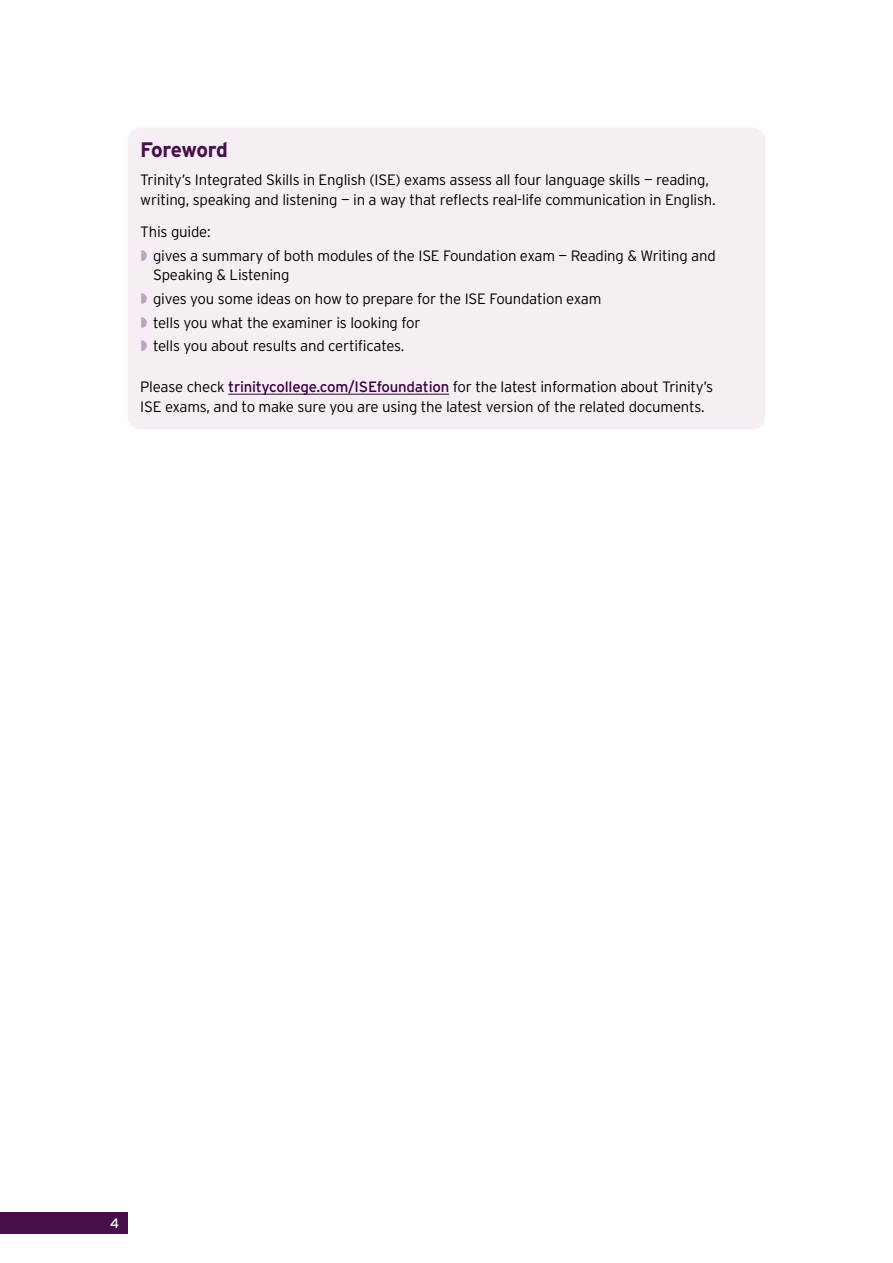
<style>
.page{position:relative;width:893px;height:1263px;background:#fff}
.page>*{position:absolute;margin:0;border:0;box-sizing:border-box;transform-origin:0 0}
.t1{font:700 21px "Interstate";letter-spacing:-.03em;color:#48104a}
.t2{font:300 15px/23.7px "Interstate";letter-spacing:-.015em;color:#000}
.t3{font:13.5px "Interstate";color:#fff}
.s1{font-weight:400;color:#38003f}
</style>
<div class="page">
<div style="left:0;top:1212px;width:128px;height:21px;background:#48104a"></div>
<div style="left:128px;top:128px;width:637px;height:301px;background:#f5eff5;border-radius:13px"></div>
<hr style="left:228px;top:394px;width:221px;height:1px;background:#38003f">
<h1 class="t1" style="left:140px;top:138px;width:89px">Foreword</h1>
<p class="t2" style="left:140px;top:170px;width:577px;line-height:19.5px">Trinity’s Integrated Skills in English (ISE) exams assess all four language skills — reading, writing, speaking and listening — in a way that reflects real-life communication in English.</p>
<p class="t2" style="left:153px;top:220px;width:564px;text-indent:-13px">This guide:<br>gives a summary of both modules of the ISE Foundation exam — Reading &amp; Writing and</p>
<p class="t2" style="left:153px;top:263px;width:450px">Speaking &amp; Listening<br>gives you some ideas on how to prepare for the ISE Foundation exam tells you what the examiner is looking for<br>tells you about results and certificates.</p>
<p class="t2" style="left:140px;top:377px;width:574px;line-height:19.5px">Please check <span class="s1">trinitycollege.com/ISEfoundation</span> for the latest information about Trinity’s<br>ISE exams, and to make sure you are using the latest version of the related documents.</p>
<p class="t3" style="left:110px;top:1215px;width:11px">4</p>
</div>
